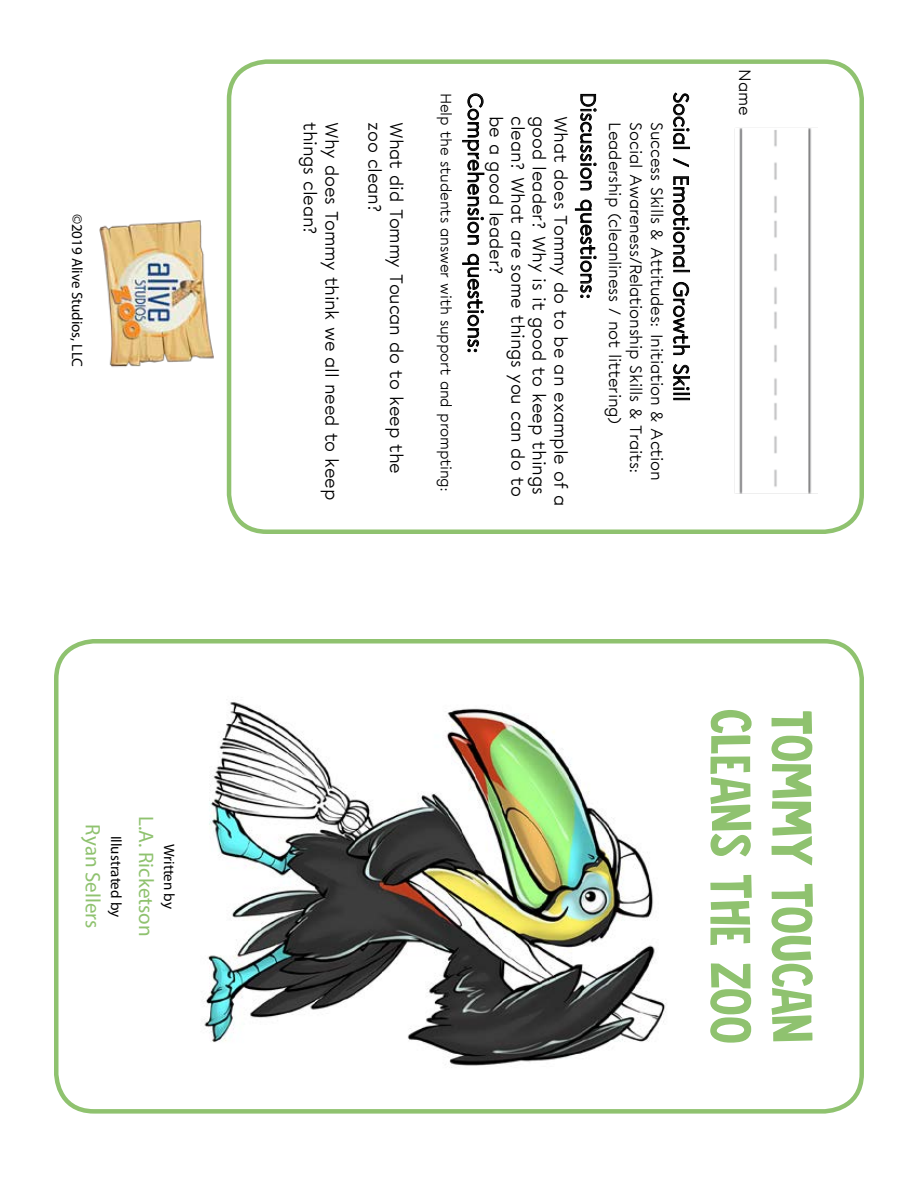
<style>
.page{position:relative;width:918px;height:1188px;background:#fff}
.page>*{position:absolute;margin:0;border:0;box-sizing:border-box;transform-origin:0 0}
.t1{font:51px "DK Jalebi";color:#8fc26f}
.t2{font:51px "DK Jalebi";letter-spacing:-.025em;color:#8fc26f}
.t3{font:21px "Chromatica";letter-spacing:-.015em;color:#000}
.t4{font:21px "Myriad Pro";color:#8fc26f}
.t5{font:18px "Chromatica";letter-spacing:-.01em;color:#000}
.t6{font:16.5px "Chromatica";letter-spacing:-.015em;color:#000}
.t7{font:15px "Chromatica";letter-spacing:-.015em;color:#000}
.t8{font:15px "Myriad Pro";color:#000}
</style>
<div class="page">
<div style="left:54px;top:639px;width:810px;height:475px;border:4px solid #8fc26f;border-radius:38px"></div>
<div style="left:227px;top:59px;width:637px;height:475px;border:4px solid #8fc26f;border-radius:38px"></div>
<img style="left:99px;top:220px;width:115px;height:147px">
<img style="left:734px;top:128px;width:84px;height:366px">
<svg style="left:673px;top:92px;width:17px;height:57px"></svg>
<svg style="left:673px;top:158px;width:16px;height:10px"></svg>
<svg style="left:673px;top:176px;width:17px;height:96px"></svg>
<svg style="left:673px;top:282px;width:17px;height:73px"></svg>
<svg style="left:673px;top:363px;width:17px;height:37px"></svg>
<svg style="left:462px;top:93px;width:23px;height:152px"></svg>
<svg style="left:462px;top:253px;width:22px;height:99px"></svg>
<svg style="left:580px;top:94px;width:17px;height:97px"></svg>
<svg style="left:575px;top:199px;width:22px;height:99px"></svg>
<img style="left:204px;top:702px;width:462px;height:366px">
<p class="t8" style="left:86px;top:214px;width:155px;rotate:90deg">©2019 Alive Studios, LLC</p>
<p class="t4" style="left:106px;top:824px;width:106px;rotate:90deg">Ryan Sellers</p>
<p class="t8" style="left:125px;top:836px;width:83px;rotate:90deg">Illustrated by</p>
<p class="t4" style="left:159px;top:816px;width:122px;rotate:90deg">L.A. Ricketson</p>
<p class="t8" style="left:179px;top:844px;width:67px;rotate:90deg">Written by</p>
<p class="t7" style="left:453px;top:93px;width:401px;rotate:90deg">Help the students answer with support and prompting:</p>
<p class="t3" style="left:486px;top:93px;width:263px;rotate:90deg">Comprehension questions:</p>
<p class="t3" style="left:598px;top:92px;width:209px;rotate:90deg">Discussion questions:</p>
<p class="t3" style="left:691px;top:92px;width:311px;rotate:90deg">Social / Emotional Growth Skill</p>
<p class="t5" style="left:405px;top:122px;width:353px;rotate:90deg">What did Tommy Toucan do to keep the</p>
<p class="t5" style="left:505px;top:116px;width:161px;rotate:90deg">be a good leader?</p>
<p class="t5" style="left:526px;top:116px;width:382px;rotate:90deg">clean? What are some things you can do to</p>
<p class="t5" style="left:548px;top:116px;width:380px;rotate:90deg">good leader? Why is it good to keep things</p>
<p class="t5" style="left:570px;top:116px;width:392px;rotate:90deg">What does Tommy do to be an example of a</p>
<p class="t5" style="left:319px;top:122px;width:114px;rotate:90deg">things clean?</p>
<p class="t5" style="left:340px;top:122px;width:380px;rotate:90deg">Why does Tommy think we all need to keep</p>
<p class="t5" style="left:384px;top:122px;width:92px;rotate:90deg">zoo clean?</p>
<p class="t6" style="left:623px;top:122px;width:304px;rotate:90deg">Leadership (cleanliness / not littering)</p>
<p class="t6" style="left:644px;top:122px;width:353px;rotate:90deg">Social Awareness/Relationship Skills &amp; Traits:</p>
<p class="t6" style="left:665px;top:122px;width:360px;rotate:90deg">Success Skills &amp; Attitudes: Initiation &amp; Action</p>
<p class="t6" style="left:753px;top:69px;width:48px;rotate:90deg">Name</p>
<h1 class="t1" style="left:766px;top:708px;width:337px;rotate:90deg">cleans the zoo</h1>
<h1 class="t2" style="left:827px;top:710px;width:335px;rotate:90deg">Tommy toucan</h1>
</div>
